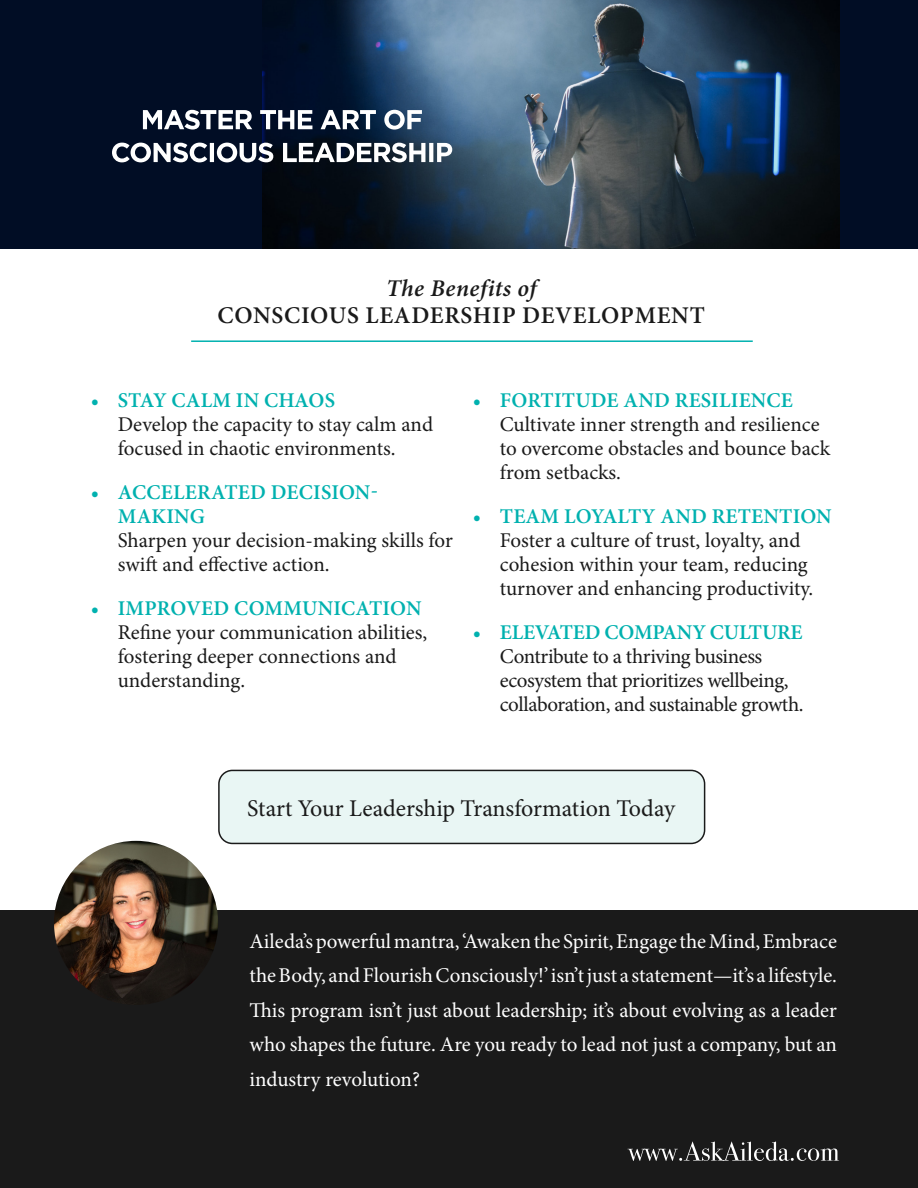
<style>
.page{position:relative;width:918px;height:1188px;background:#fff}
.page>*{position:absolute;margin:0;border:0;box-sizing:border-box;transform-origin:0 0}
.t1{font:24px "Minion Pro";letter-spacing:-.005em;color:#1a1a1a}
.t2{font:600 24px "Minion Pro";letter-spacing:.03em;color:#1a1a1a}
.t3{font:italic 600 24px "Minion Pro";letter-spacing:.02em;color:#1a1a1a}
.t4{font:21px/24px "Minion Pro";letter-spacing:-.005em;color:#1a1a1a}
.t5{font:21px/34.5px "Minion Pro";letter-spacing:-.005em;color:#fff;text-align:justify}
.t6{font:600 21px/24px "Minion Pro";letter-spacing:.01em;color:#00b1af}
.t7{font:600 21px "Minion Pro";letter-spacing:-.01em;color:#00b1af}
</style>
<div class="page">
<div style="left:219px;top:770px;width:486px;height:73px;background:#e9f6f4;border-radius:14px"></div>
<div style="left:218px;top:770px;width:487px;height:74px;border:2px solid #1a1a1a;border-radius:14px"></div>
<div style="left:0;top:911px;width:918px;height:277px;background:#1a1a1a"></div>
<img style="left:54px;top:841px;width:164px;height:164px;border-radius:82px">
<svg style="left:627px;top:1142px;width:212px;height:19px"></svg>
<div style="left:0;top:0;width:918px;height:248px;background:#010d25"></div>
<img style="left:263px;top:0;width:577px;height:248px">
<svg style="left:112px;top:143px;width:340px;height:19px"></svg>
<svg style="left:143px;top:110px;width:279px;height:20px"></svg>
<hr style="left:191px;top:340px;width:562px;height:2px;background:#00b1af">
<p class="t3" style="left:386px;top:272px;width:152px">The Benefits of</p>
<p class="t2" style="left:217px;top:298px;width:489px">CONSCIOUS LEADERSHIP DEVELOPMENT</p>
<p class="t6" style="left:91px;top:388px;width:246px">• STAY CALM IN CHAOS</p>
<p class="t4" style="left:118px;top:412px;width:317px">Develop the capacity to stay calm and focused in chaotic environments.</p>
<p class="t6" style="left:118px;top:480px;width:262px;text-indent:-27px">• ACCELERATED DECISION-<br>MAKING</p>
<p class="t4" style="left:118px;top:528px;width:337px">Sharpen your decision-making skills for swift and effective action.</p>
<p class="t6" style="left:91px;top:596px;width:332px">• IMPROVED COMMUNICATION</p>
<p class="t4" style="left:118px;top:621px;width:311px">Refine your communication abilities, fostering deeper connections and understanding.</p>
<p class="t6" style="left:473px;top:388px;width:322px">• FORTITUDE AND RESILIENCE</p>
<p class="t4" style="left:500px;top:412px;width:332px">Cultivate inner strength and resilience to overcome obstacles and bounce back from setbacks.</p>
<p class="t6" style="left:473px;top:504px;width:360px">• TEAM LOYALTY AND RETENTION</p>
<p class="t4" style="left:500px;top:528px;width:315px">Foster a culture of trust, loyalty, and cohesion within your team, reducing turnover and enhancing productivity.</p>
<p class="t7" style="left:473px;top:618px;width:331px">• ELEVATED COMPANY CULTURE</p>
<p class="t4" style="left:500px;top:645px;width:305px">Contribute to a thriving business ecosystem that prioritizes wellbeing, collaboration, and sustainable growth.</p>
<p class="t1" style="left:247px;top:792px;width:429px">Start Your Leadership Transformation Today</p>
<p class="t5" style="left:249px;top:924px;width:589px">Aileda’s powerful mantra, ‘Awaken the Spirit, Engage the Mind, Embrace the Body, and Flourish Consciously!’ isn’t just a statement—it’s a lifestyle.<br>This program isn’t just about leadership; it’s about evolving as a leader who shapes the future. Are you ready to lead not just a company, but an industry revolution?</p>
</div>
